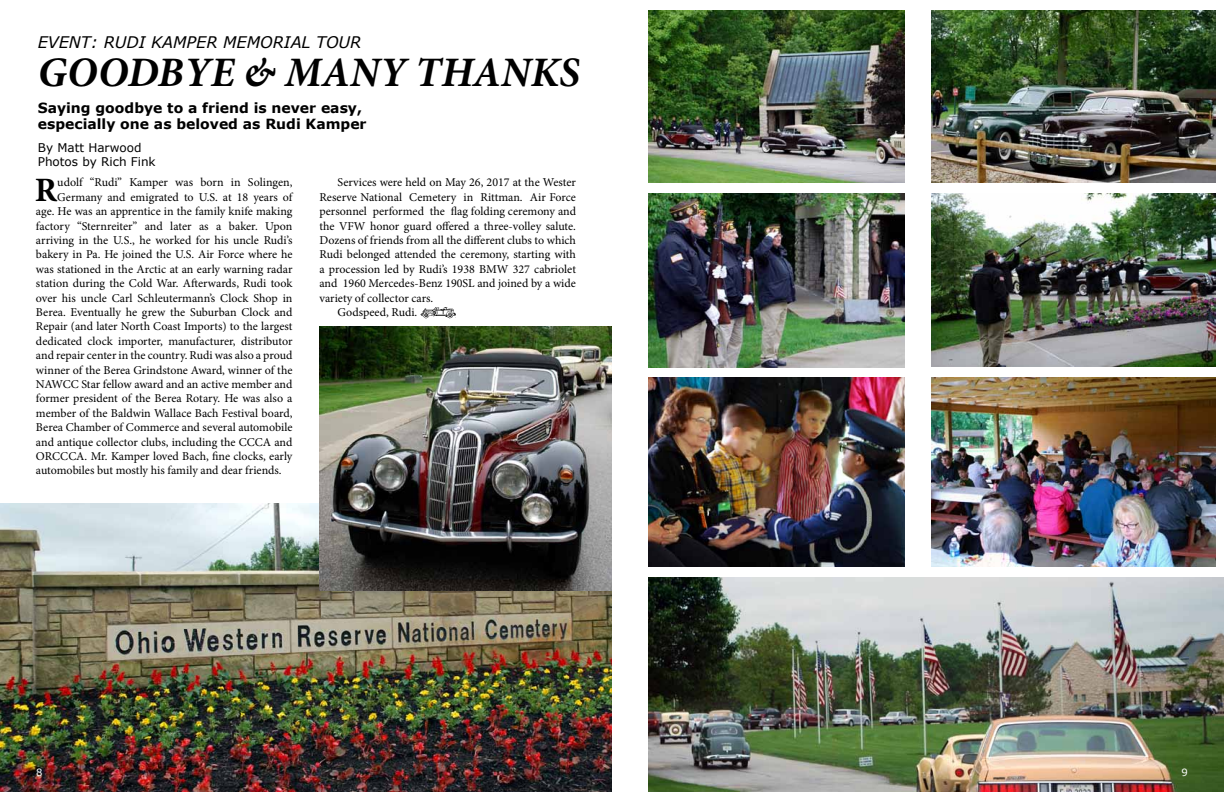
<style>
.page{position:relative;width:1224px;height:792px;background:#fff}
.page>*{position:absolute;margin:0;border:0;box-sizing:border-box;transform-origin:0 0}
.t1{font:italic 700 42px "Minion Pro";color:#000}
.t2{font:700 34.2px "Minion Pro";color:#000}
.t3{font:italic 16px "Verdana";color:#000}
.t4{font:700 14px/16.8px "Verdana";color:#000}
.t5{font:12px "Minion Pro";color:#000}
.t6{font:12px/14.4px "Verdana";color:#000}
.t7{font:10px "Verdana";color:#fff}
</style>
<div class="page">
<img style="left:648px;top:577px;width:576px;height:215px">
<img style="left:0;top:504px;width:612px;height:288px">
<img style="left:420px;top:307px;width:36px;height:12px">
<img style="left:320px;top:326px;width:292px;height:265px">
<img style="left:648px;top:10px;width:256px;height:173px">
<img style="left:648px;top:193px;width:256px;height:174px">
<img style="left:932px;top:193px;width:283px;height:174px">
<img style="left:931px;top:10px;width:284px;height:173px">
<img style="left:648px;top:377px;width:256px;height:189px">
<img style="left:932px;top:378px;width:283px;height:188px">
<h3 class="t3" style="left:38px;top:31px;width:325px">EVENT: RUDI KAMPER MEMORIAL TOUR</h3>
<h1 class="t1" style="left:38px;top:43px;width:543px">GOODBYE &amp; MANY THANKS</h1>
<p class="t4" style="left:38px;top:99px;width:330px">Saying goodbye to a friend is never easy, especially one as beloved as Rudi Kamper</p>
<p class="t6" style="left:38px;top:140px;width:119px">By Matt Harwood<br>Photos by Rich Fink</p>
<h2 class="t2" style="left:35px;top:166px;width:24px">R</h2>
<p class="t5" style="left:57px;top:175px;width:237px">udolf “Rudi” Kamper was born in Solingen,</p>
<p class="t5" style="left:57px;top:189px;width:237px">Germany and emigrated to U.S. at 18 years of</p>
<p class="t5" style="left:36px;top:203px;width:258px">age. He was an apprentice in the family knife making</p>
<p class="t5" style="left:36px;top:218px;width:258px">factory “Sternreiter” and later as a baker. Upon</p>
<p class="t5" style="left:36px;top:232px;width:258px">arriving in the U.S., he worked for his uncle Rudi’s</p>
<p class="t5" style="left:36px;top:247px;width:258px">bakery in Pa. He joined the U.S. Air Force where he</p>
<p class="t5" style="left:36px;top:261px;width:258px">was stationed in the Arctic at an early warning radar</p>
<p class="t5" style="left:36px;top:275px;width:258px">station during the Cold War. Afterwards, Rudi took</p>
<p class="t5" style="left:36px;top:290px;width:258px">over his uncle Carl Schleutermann’s Clock Shop in</p>
<p class="t5" style="left:36px;top:304px;width:258px">Berea. Eventually he grew the Suburban Clock and</p>
<p class="t5" style="left:36px;top:319px;width:258px">Repair (and later North Coast Imports) to the largest</p>
<p class="t5" style="left:36px;top:333px;width:258px">dedicated clock importer, manufacturer, distributor</p>
<p class="t5" style="left:36px;top:347px;width:258px">and repair center in the country. Rudi was also a proud</p>
<p class="t5" style="left:36px;top:362px;width:258px">winner of the Berea Grindstone Award, winner of the</p>
<p class="t5" style="left:36px;top:376px;width:258px">NAWCC Star fellow award and an active member and</p>
<p class="t5" style="left:36px;top:391px;width:258px">former president of the Berea Rotary. He was also a</p>
<p class="t5" style="left:36px;top:405px;width:258px">member of the Baldwin Wallace Bach Festival board,</p>
<p class="t5" style="left:36px;top:419px;width:258px">Berea Chamber of Commerce and several automobile</p>
<p class="t5" style="left:36px;top:434px;width:258px">and antique collector clubs, including the CCCA and</p>
<p class="t5" style="left:36px;top:448px;width:258px">ORCCCA. Mr. Kamper loved Bach, fine clocks, early</p>
<p class="t5" style="left:36px;top:463px;width:247px">automobiles but mostly his family and dear friends.</p>
<p class="t5" style="left:338px;top:175px;width:240px">Services were held on May 26, 2017 at the Wester</p>
<p class="t5" style="left:320px;top:189px;width:258px">Reserve National Cemetery in Rittman. Air Force</p>
<p class="t5" style="left:320px;top:203px;width:258px">personnel performed the flag folding ceremony and</p>
<p class="t5" style="left:320px;top:218px;width:258px">the VFW honor guard offered a three-volley salute.</p>
<p class="t5" style="left:320px;top:232px;width:258px">Dozens of friends from all the different clubs to which</p>
<p class="t5" style="left:320px;top:247px;width:258px">Rudi belonged attended the ceremony, starting with</p>
<p class="t5" style="left:320px;top:261px;width:258px">a procession led by Rudi’s 1938 BMW 327 cabriolet</p>
<p class="t5" style="left:320px;top:275px;width:258px">and 1960 Mercedes-Benz 190SL and joined by a wide</p>
<p class="t5" style="left:320px;top:290px;width:115px">variety of collector cars.</p>
<p class="t5" style="left:338px;top:304px;width:81px">Godspeed, Rudi.</p>
<p class="t7" style="left:36px;top:765px;width:8px">8</p>
<p class="t7" style="left:1182px;top:765px;width:8px">9</p>
</div>
